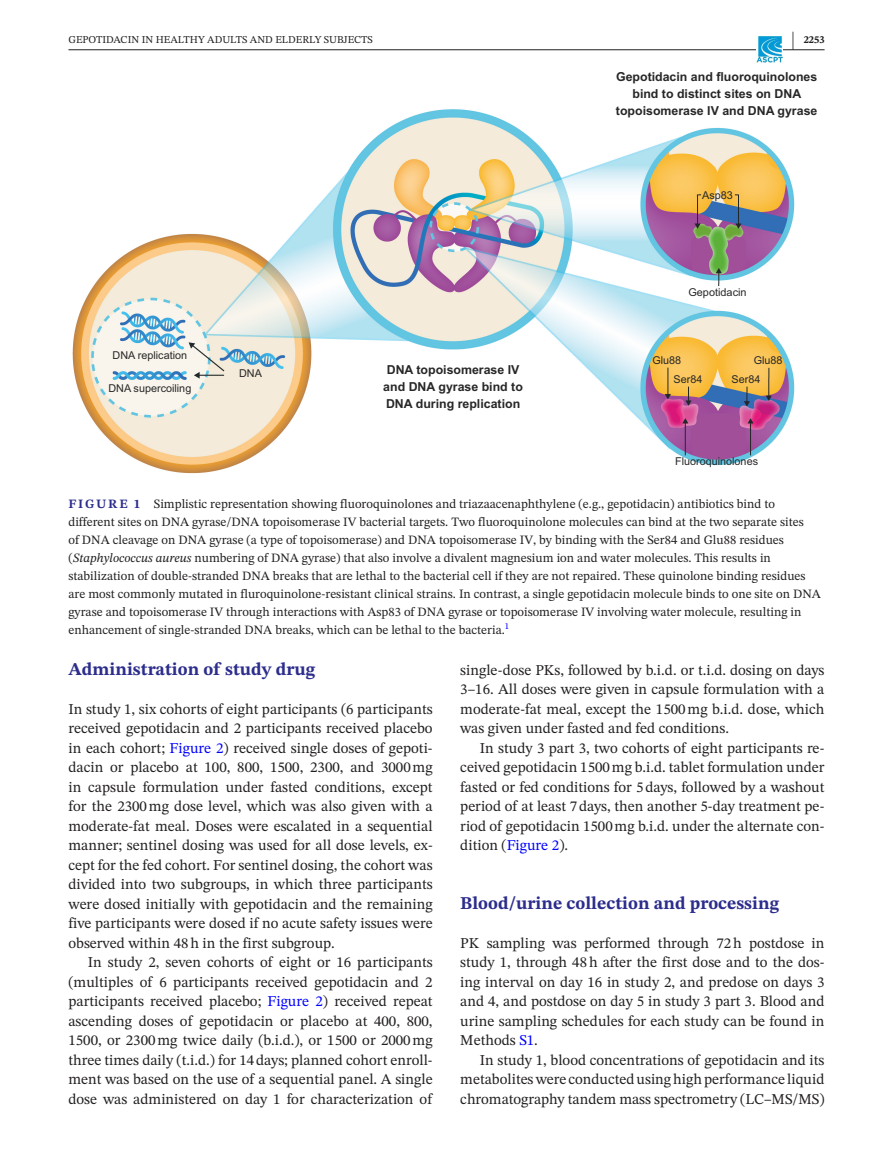
<style>
.page{position:relative;width:893px;height:1174px;background:#fff}
.page>*{position:absolute;margin:0;border:0;box-sizing:border-box;transform-origin:0 0}
.t1{font:700 21px "STIX Two Text";color:#231f20;scale:.42 1}
.t2{font:700 18px "STIX Two Text";color:#2c2d8c}
.t3{font:15px/19.5px "STIX Two Text";color:#231f20;text-align:justify}
.t4{font:12.75px/18px "STIX Two Text";color:#231f20}
.t5{font:700 12.3px/17px "Arial";color:#272727}
.t6{font:10.8px "Arial";color:#272727}
.t7{font:10.5px "STIX Two Text";color:#231f20}
.t8{font:700 10.5px "STIX Two Text";color:#231f20}
.t9{font:8.85px "STIX Two Text";color:#00f}
.s1{font-weight:700;color:#2c2d8c}
.s2{font-style:italic}
.s3{color:#00f}
</style>
<div class="page">
<hr style="left:68px;top:49px;width:756px;height:1px;background:#231f20">
<img style="left:757px;top:37px;width:25px;height:25px">
<img style="left:72px;top:109px;width:723px;height:365px">
<h1 class="t1" style="left:792px;top:24px;width:8px">|</h1>
<p class="t7" style="left:68px;top:32px;width:306px">GEPOTIDACIN IN HEALTHY ADULTS AND ELDERLY SUBJECTS</p>
<p class="t8" style="left:804px;top:32px;width:22px">2253</p>
<p class="t5" style="left:616px;top:68px;width:203px;text-align:center">Gepotidacin and fluoroquinolones bind to distinct sites on DNA topoisomerase IV and DNA gyrase</p>
<p class="t6" style="left:702px;top:187px;width:32px">Asp83</p>
<p class="t6" style="left:113px;top:347px;width:76px">DNA replication</p>
<p class="t6" style="left:108px;top:380px;width:84px">DNA supercoiling</p>
<p class="t6" style="left:239px;top:366px;width:24px">DNA</p>
<p class="t5" style="left:383px;top:361px;width:141px">DNA topoisomerase IV and DNA gyrase bind to<br>DNA during replication</p>
<p class="t6" style="left:688px;top:284px;width:60px">Gepotidacin</p>
<p class="t6" style="left:652px;top:353px;width:30px">Glu88</p>
<p class="t6" style="left:754px;top:353px;width:30px">Glu88</p>
<p class="t6" style="left:674px;top:372px;width:30px">Ser84</p>
<p class="t6" style="left:732px;top:372px;width:30px">Ser84</p>
<p class="t6" style="left:675px;top:454px;width:84px">Fluoroquinolones</p>
<p class="t4" style="left:68px;top:495px;width:754px"><span class="s1">FIGURE 1</span> Simplistic representation showing fluoroquinolones and triazaacenaphthylene (e.g., gepotidacin) antibiotics bind to different sites on DNA gyrase/DNA topoisomerase IV bacterial targets. Two fluoroquinolone molecules can bind at the two separate sites<br>of DNA cleavage on DNA gyrase (a type of topoisomerase) and DNA topoisomerase IV, by binding with the Ser84 and Glu88 residues (<span class="s2">Staphylococcus aureus</span> numbering of DNA gyrase) that also involve a divalent magnesium ion and water molecules. This results in stabilization of double-stranded DNA breaks that are lethal to the bacterial cell if they are not repaired. These quinolone binding residues are most commonly mutated in fluroquinolone-resistant clinical strains. In contrast, a single gepotidacin molecule binds to one site on DNA gyrase and topoisomerase IV through interactions with Asp83 of DNA gyrase or topoisomerase IV involving water molecule, resulting in enhancement of single-stranded DNA breaks, which can be lethal to the bacteria.</p>
<p class="t9" style="left:505px;top:619px;width:6px">1</p>
<p class="t2" style="left:68px;top:656px;width:248px">Administration of study drug</p>
<p class="t3" style="left:68px;top:699px;width:366px">In study 1, six cohorts of eight participants (6 participants received gepotidacin and 2 participants received placebo in each cohort; <span class="s3">Figure 2</span>) received single doses of gepoti&shy;dacin or placebo at 100, 800, 1500, 2300, and 3000mg in capsule formulation under fasted conditions, except for the 2300mg dose level, which was also given with a moderate-fat meal. Doses were escalated in a sequential manner; sentinel dosing was used for all dose levels, ex&shy;cept for the fed cohort. For sentinel dosing, the cohort was divided into two subgroups, in which three participants were dosed initially with gepotidacin and the remaining five participants were dosed if no acute safety issues were observed within 48h in the first subgroup.</p>
<p class="t3" style="left:68px;top:952px;width:366px;text-indent:20px">In study 2, seven cohorts of eight or 16 participants (multiples of 6 participants received gepotidacin and 2 participants received placebo; <span class="s3">Figure 2</span>) received repeat ascending doses of gepotidacin or placebo at 400, 800, 1500, or 2300mg twice daily (b.i.d.), or 1500 or 2000mg three times daily (t.i.d.) for 14days; planned cohort enroll&shy;ment was based on the use of a sequential panel. A single dose was administered on day 1 for characterization of</p>
<p class="t3" style="left:460px;top:660px;width:366px">single-dose PKs, followed by b.i.d. or t.i.d. dosing on days 3–16. All doses were given in capsule formulation with a moderate-fat meal, except the 1500mg b.i.d. dose, which was given under fasted and fed conditions.</p>
<p class="t3" style="left:460px;top:738px;width:366px;text-indent:20px">In study 3 part 3, two cohorts of eight participants re&shy;ceived gepotidacin 1500mg b.i.d. tablet formulation under fasted or fed conditions for 5days, followed by a washout period of at least 7days, then another 5-day treatment pe&shy;riod of gepotidacin 1500mg b.i.d. under the alternate con&shy;dition (<span class="s3">Figure 2</span>).</p>
<p class="t2" style="left:460px;top:890px;width:320px">Blood/urine collection and processing</p>
<p class="t3" style="left:460px;top:933px;width:366px">PK sampling was performed through 72h postdose in study 1, through 48h after the first dose and to the dos&shy;ing interval on day 16 in study 2, and predose on days 3 and 4, and postdose on day 5 in study 3 part 3. Blood and urine sampling schedules for each study can be found in Methods <span class="s3">S1</span>.</p>
<p class="t3" style="left:460px;top:1050px;width:366px;text-indent:20px">In study 1, blood concentrations of gepotidacin and its metabolites were conducted using high performance liquid chromatography tandem mass spectrometry (LC–MS/MS)</p>
</div>
